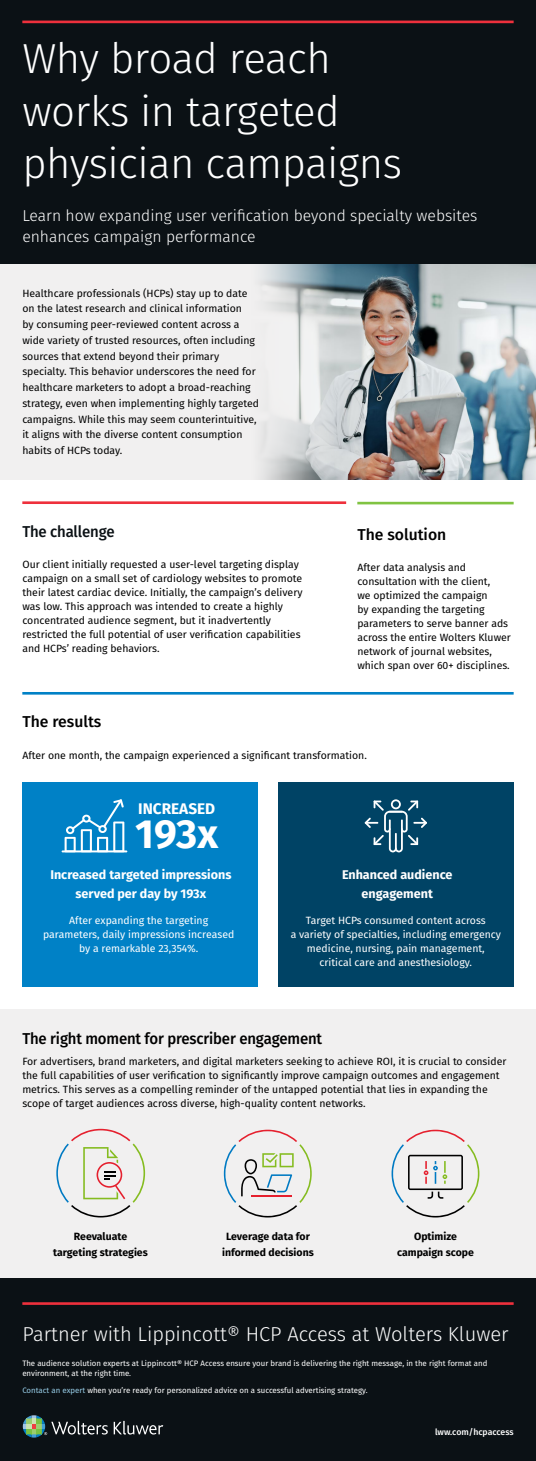
<style>
.page{position:relative;width:536px;height:1461px;background:#fff}
.page>*{position:absolute;margin:0;border:0;box-sizing:border-box;transform-origin:0 0}
.H1_-_Wt{font:300 42px/52.5px "Fira Sans";letter-spacing:-.01em;color:#fff}
.Body_12_18{font:700 40.6px "Fira Sans";color:#fff}
.H2_-_Blk{font:300 20.12px "Fira Sans";color:#fff}
.Intro_-_Wt{font:300 15.75px/21px "Fira Sans";color:#fff}
.H3_-_Blk{font:500 15.75px "Fira Sans";letter-spacing:-.01em;color:#000;scale:.95 1}
.H3_-_Blk-2{font:500 15.75px "Fira Sans";letter-spacing:-.01em;color:#000}
.H3_-_Blk-3{font:500 15.75px "Fira Sans";letter-spacing:-.01em;color:#0b1115;scale:.95 1}
.Body_12_18-2{font:700 15.31px "Fira Sans";color:#fff}
.Body_12_18-3{font:700 12.6px/18.9px "Fira Sans";color:#fff;text-align:center}
.Body_12_18-4{font:10.5px/15.8px "Fira Sans";color:#000}
.Body_9_12{font:10.5px/14px "Fira Sans";color:#000}
.Bullet_9_12__0625_before{font:10.5px/14px "Fira Sans";color:#000}
.Body_12_18-5{font:10.5px/14px "Fira Sans";color:#fff;text-align:center}
.Body_12_18-6{font:700 10.5px/15.8px "Fira Sans";color:#000;text-align:center}
.t1{font:500 8.75px "Fira Sans";color:#fff}
.H3_-_Blk-4{font:7.88px/10.5px "Fira Sans";color:#fff}
.s1{color:#96cbe5}
</style>
<div class="page">
<div style="left:0;top:264px;width:536px;height:216px;background:#f1f0f0"></div>
<div style="left:22px;top:782px;width:236px;height:204px;background:#0081c6"></div>
<div style="left:278px;top:782px;width:235px;height:204px;background:#004365"></div>
<div style="left:0;top:1009px;width:536px;height:269px;background:#f1f0f0"></div>
<img style="left:260px;top:264px;width:276px;height:216px">
<hr style="left:22px;top:501px;width:324px;height:3px;background:#ee303c">
<hr style="left:357px;top:502px;width:156px;height:2px;background:#80c342">
<hr style="left:22px;top:692px;width:491px;height:3px;background:#0081c6">
<div style="left:0;top:1278px;width:536px;height:183px;background:#0b1115"></div>
<hr style="left:22px;top:1302px;width:491px;height:3px;background:#ee303c">
<div style="left:0;top:0;width:536px;height:264px;background:#0b1115"></div>
<hr style="left:22px;top:21px;width:491px;height:2px;background:#ee303c">
<svg style="left:364px;top:799px;width:63px;height:53px"></svg>
<hr style="left:62px;top:850px;width:65px;height:2px;background:#fff">
<svg style="left:65px;top:799px;width:59px;height:52px"></svg>
<svg style="left:56px;top:1129px;width:89px;height:88px"></svg>
<svg style="left:224px;top:1130px;width:87px;height:87px"></svg>
<svg style="left:391px;top:1130px;width:88px;height:87px"></svg>
<svg style="left:114px;top:1421px;width:49px;height:13px"></svg>
<svg style="left:23px;top:1415px;width:85px;height:22px"></svg>
<p class="H1_-_Wt" style="left:22px;top:32px;width:381px">Why broad reach works in targeted physician campaigns</p>
<p class="Intro_-_Wt" style="left:22px;top:204px;width:456px">Learn how expanding user verification beyond specialty websites enhances campaign performance</p>
<p class="Body_12_18-4" style="left:22px;top:285px;width:238px">Healthcare professionals (HCPs) stay up to date on the latest research and clinical information<br>by consuming peer-reviewed content across a wide variety of trusted resources, often including sources that extend beyond their primary specialty. This behavior underscores the need for healthcare marketers to adopt a broad-reaching strategy, even when implementing highly targeted campaigns. While this may seem counterintuitive, it aligns with the diverse content consumption habits of HCPs today.</p>
<p class="H3_-_Blk-3" style="left:22px;top:519px;width:99px">The challenge</p>
<p class="Body_12_18-4" style="left:22px;top:557px;width:281px;line-height:14px">Our client initially requested a user-level targeting display campaign on a small set of cardiology websites to promote their latest cardiac device. Initially, the campaign’s delivery was low. This approach was intended to create a highly concentrated audience segment, but it inadvertently restricted the full potential of user verification capabilities and HCPs’ reading behaviors.</p>
<p class="H3_-_Blk-2" style="left:22px;top:709px;width:81px">The results</p>
<p class="H3_-_Blk-2" style="left:357px;top:522px;width:90px">The solution</p>
<p class="Bullet_9_12__0625_before" style="left:357px;top:560px;width:155px">After data analysis and consultation with the client,<br>we optimized the campaign<br>by expanding the targeting parameters to serve banner ads across the entire Wolters Kluwer network of journal websites, which span over 60+ disciplines.</p>
<p class="Bullet_9_12__0625_before" style="left:22px;top:748px;width:346px">After one month, the campaign experienced a significant transformation.</p>
<p class="Body_12_18-2" style="left:138px;top:796px;width:78px">INCREASED</p>
<p class="Body_12_18" style="left:135px;top:800px;width:84px">193x</p>
<p class="Body_12_18-3" style="left:50px;top:864px;width:182px">Increased targeted impressions served per day by 193x</p>
<p class="Body_12_18-3" style="left:342px;top:864px;width:112px">Enhanced audience engagement</p>
<p class="Body_12_18-5" style="left:43px;top:913px;width:192px">After expanding the targeting parameters, daily impressions increased by a remarkable 23,354%.</p>
<p class="Body_12_18-5" style="left:290px;top:913px;width:212px">Target HCPs consumed content across<br>a variety of specialties, including emergency medicine, nursing, pain management, critical care and anesthesiology.</p>
<p class="H3_-_Blk" style="left:22px;top:1026px;width:317px">The right moment for prescriber engagement</p>
<p class="Body_9_12" style="left:22px;top:1054px;width:485px">For advertisers, brand marketers, and digital marketers seeking to achieve ROI, it is crucial to consider the full capabilities of user verification to significantly improve campaign outcomes and engagement metrics. This serves as a compelling reminder of the untapped potential that lies in expanding the scope of target audiences across diverse, high-quality content networks.</p>
<p class="Body_12_18-6" style="left:53px;top:1228px;width:96px">Reevaluate targeting strategies</p>
<p class="Body_12_18-6" style="left:222px;top:1228px;width:93px">Leverage data for informed decisions</p>
<p class="Body_12_18-6" style="left:397px;top:1228px;width:78px">Optimize campaign scope</p>
<p class="H2_-_Blk" style="left:22px;top:1319px;width:487px">Partner with Lippincott® HCP Access at Wolters Kluwer</p>
<p class="H3_-_Blk-4" style="left:22px;top:1357px;width:466px">The audience solution experts at Lippincott® HCP Access ensure your brand is delivering the right message, in the right format and environment, at the right time.</p>
<p class="H3_-_Blk-4" style="left:22px;top:1385px;width:347px"><span class="s1">Contact an expert</span> when you’re ready for personalized advice on a successful advertising strategy.</p>
<p class="t1" style="left:435px;top:1425px;width:80px">lww.com/hcpaccess</p>
</div>
